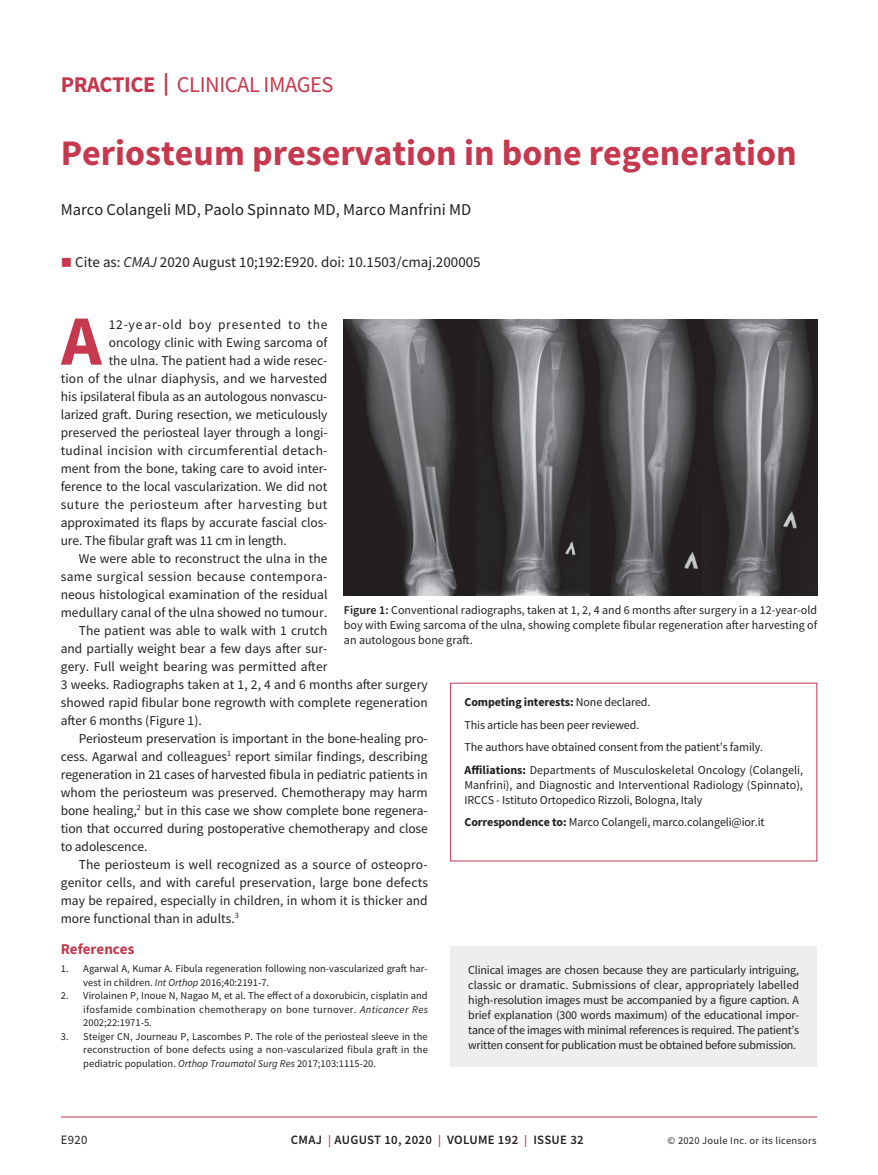
<style>
.page{position:relative;width:878px;height:1175px;background:#fff}
.page>*{position:absolute;margin:0;border:0;box-sizing:border-box;transform-origin:0 0}
.t1{font:700 70.65px "Source Sans Pro";color:#c5384e}
.t2{font:700 36px "Source Sans Pro";color:#c5384e}
.t3{font:22.5px "Source Sans Pro";letter-spacing:-.02em;color:#c5384e}
.t4{font:16.5px "Source Sans Pro";color:#231f20}
.t5{font:15px "Source Sans Pro";color:#231f20}
.t6{font:700 15px "Source Sans Pro";color:#c5384e}
.t7{font:13.5px "Source Sans Pro";color:#231f20}
.t8{font:13.5px "Source Sans Pro";letter-spacing:.02em;color:#231f20}
.t9{font:13.5px "Source Sans Pro";letter-spacing:.035em;color:#231f20}
.t10{font:13.5px "Source Sans Pro";letter-spacing:.025em;color:#231f20}
.t11{font:13.5px "Source Sans Pro";letter-spacing:.055em;color:#231f20}
.t12{font:600 12.75px "Source Sans Pro";letter-spacing:.025em;color:#231f20}
.t13{font:12.75px "Source Sans Pro";color:#231f20}
.t14{font:12px/15px "Source Sans Pro";letter-spacing:-.01em;color:#231f20;text-align:justify}
.t15{font:10.5px/13.5px "Source Sans Pro";color:#231f20;text-align:justify}
.t16{font:10.5px "Source Sans Pro";letter-spacing:.025em;color:#231f20}
.s1{font-weight:700}
.s2{color:#c5384e}
.s3{font-style:italic}
.s4{font-weight:600}
.s5{font-size:12px;color:#c5384e}
</style>
<div class="page">
<hr style="left:61px;top:1116px;width:756px;height:1px;background:#c5384e">
<img style="left:344px;top:320px;width:473px;height:276px">
<div style="left:450px;top:946px;width:367px;height:120px;background:#eeeeef"></div>
<h3 class="t3" style="left:61px;top:70px;width:274px"><span class="s1">PRACTICE |</span> CLINICAL IMAGES</h3>
<h2 class="t2" style="left:61px;top:129px;width:737px">Periosteum preservation in bone regeneration</h2>
<p class="t4" style="left:61px;top:199px;width:412px">Marco Colangeli MD, Paolo Spinnato MD, Marco Manfrini MD</p>
<p class="t5" style="left:61px;top:252px;width:421px"><span class="s2">■</span> Cite as: <span class="s3">CMAJ</span> 2020 August 10;192:E920. doi: 10.1503/cmaj.200005</p>
<h1 class="t1" style="left:61px;top:293px;width:42px">A</h1>
<p class="t11" style="left:109px;top:315px;width:220px">12-year-old boy presented to the</p>
<p class="t7" style="left:109px;top:333px;width:220px">oncology clinic with Ewing sarcoma of</p>
<p class="t7" style="left:109px;top:351px;width:220px">the ulna. The patient had a wide resec-</p>
<p class="t7" style="left:61px;top:369px;width:268px">tion of the ulnar diaphysis, and we harvested</p>
<p class="t7" style="left:61px;top:387px;width:268px">his ipsilateral fibula as an autologous nonvascu-</p>
<p class="t7" style="left:61px;top:405px;width:268px">larized graft. During resection, we meticulously</p>
<p class="t7" style="left:61px;top:423px;width:267px">preserved the periosteal layer through a longi-</p>
<p class="t8" style="left:61px;top:441px;width:268px">tudinal incision with circumferential detach-</p>
<p class="t7" style="left:61px;top:459px;width:268px">ment from the bone, taking care to avoid inter-</p>
<p class="t7" style="left:61px;top:477px;width:268px">ference to the local vascularization. We did not</p>
<p class="t9" style="left:61px;top:495px;width:268px">suture the periosteum after harvesting but</p>
<p class="t7" style="left:61px;top:513px;width:267px">approximated its flaps by accurate fascial clos-</p>
<p class="t7" style="left:61px;top:531px;width:227px">ure. The fibular graft was 11 cm in length.</p>
<p class="t7" style="left:79px;top:549px;width:250px">We were able to reconstruct the ulna in the</p>
<p class="t10" style="left:61px;top:567px;width:267px">same surgical session because contempora-</p>
<p class="t7" style="left:61px;top:585px;width:268px">neous histological examination of the residual</p>
<p class="t7" style="left:61px;top:603px;width:268px">medullary canal of the ulna showed no tumour.</p>
<p class="t7" style="left:79px;top:621px;width:250px">The patient was able to walk with 1 crutch</p>
<p class="t7" style="left:61px;top:639px;width:268px">and partially weight bear a few days after sur-</p>
<p class="t7" style="left:61px;top:657px;width:268px">gery. Full weight bearing was permitted after</p>
<p class="t7" style="left:61px;top:675px;width:368px">3 weeks. Radiographs taken at 1, 2, 4 and 6 months after surgery</p>
<p class="t7" style="left:61px;top:693px;width:368px">showed rapid fibular bone regrowth with complete regeneration</p>
<p class="t7" style="left:61px;top:711px;width:142px">after 6 months (Figure 1).</p>
<p class="t7" style="left:79px;top:729px;width:350px">Periosteum preservation is important in the bone-healing pro-</p>
<p class="t7" style="left:61px;top:747px;width:368px">cess. Agarwal and colleagues<sup>1</sup> report similar findings, describing</p>
<p class="t7" style="left:61px;top:765px;width:368px">regeneration in 21 cases of harvested fibula in pediatric patients in</p>
<p class="t7" style="left:61px;top:783px;width:368px">whom the periosteum was preserved. Chemotherapy may harm</p>
<p class="t7" style="left:61px;top:801px;width:368px">bone healing,<sup>2</sup> but in this case we show complete bone regenera-</p>
<p class="t7" style="left:61px;top:819px;width:368px">tion that occurred during postoperative chemotherapy and close</p>
<p class="t7" style="left:61px;top:837px;width:88px">to adolescence.</p>
<p class="t7" style="left:79px;top:855px;width:350px">The periosteum is well recognized as a source of osteopro-</p>
<p class="t7" style="left:61px;top:873px;width:369px">genitor cells, and with careful preservation, large bone defects</p>
<p class="t7" style="left:61px;top:891px;width:368px">may be repaired, especially in children, in whom it is thicker and</p>
<p class="t7" style="left:61px;top:909px;width:179px">more functional than in adults.<sup>3</sup></p>
<p class="t6" style="left:61px;top:939px;width:75px">References</p>
<p class="t15" style="left:83px;top:962px;width:346px;text-indent:-23px">1. Agarwal A, Kumar A. Fibula regeneration following non-vascularized graft har&shy;vest in children. <span class="s3">Int Orthop</span> 2016;40:2191-7.</p>
<p class="t15" style="left:83px;top:989px;width:346px;text-indent:-23px">2. Virolainen P, Inoue N, Nagao M, et al. The effect of a doxorubicin, cisplatin and ifosfamide combination chemotherapy on bone turnover. <span class="s3">Anticancer Res </span>2002;22:1971-5.</p>
<p class="t15" style="left:83px;top:1029px;width:346px;text-indent:-23px">3. Steiger CN, Journeau P, Lascombes P. The role of the periosteal sleeve in the reconstruction of bone defects using a non-vascularized fibula graft in the pediatric population. <span class="s3">Orthop Traumatol Surg Res</span> 2017;103:1115-20.</p>
<p class="t14" style="left:344px;top:602px;width:475px"><span class="s4">Figure 1:</span> Conventional radiographs, taken at 1, 2, 4 and 6 months after surgery in a 12-year-old boy with Ewing sarcoma of the ulna, showing complete fibular regeneration after harvesting of an autologous bone graft.</p>
<p class="t14" style="left:464px;top:690px;width:340px;line-height:22.5px;text-align:left"><span class="s1">Competing interests:</span> None declared.<br>This article has been peer reviewed.<br>The authors have obtained consent from the patient’s family.<br><span class="s1">Affiliations:</span> Departments of Musculoskeletal Oncology (Colangeli,</p>
<p class="t14" style="left:464px;top:777px;width:340px">Manfrini), and Diagnostic and Interventional Radiology (Spinnato),<br>IRCCS - Istituto Ortopedico Rizzoli, Bologna, Italy</p>
<p class="t14" style="left:464px;top:814px;width:302px"><span class="s1">Correspondence to:</span> Marco Colangeli, marco.colangeli@ior.it</p>
<p class="t14" style="left:468px;top:962px;width:332px">Clinical images are chosen because they are particularly intriguing, classic or dramatic. Submissions of clear, appropriately labelled high-resolution images must be accompanied by a figure caption. A brief explanation (300 words maximum) of the educational impor&shy;tance of the images with minimal references is required. The patient’s written consent for publication must be obtained before submission.</p>
<p class="t13" style="left:61px;top:1132px;width:28px">E920</p>
<p class="t12" style="left:291px;top:1131px;width:294px">CMAJ <span class="s5">|</span> AUGUST 10, 2020 <span class="s5">|</span> VOLUME 192 <span class="s5">|</span> ISSUE 32</p>
<p class="t16" style="left:667px;top:1134px;width:150px">© 2020 Joule Inc. or its licensors</p>
</div>
